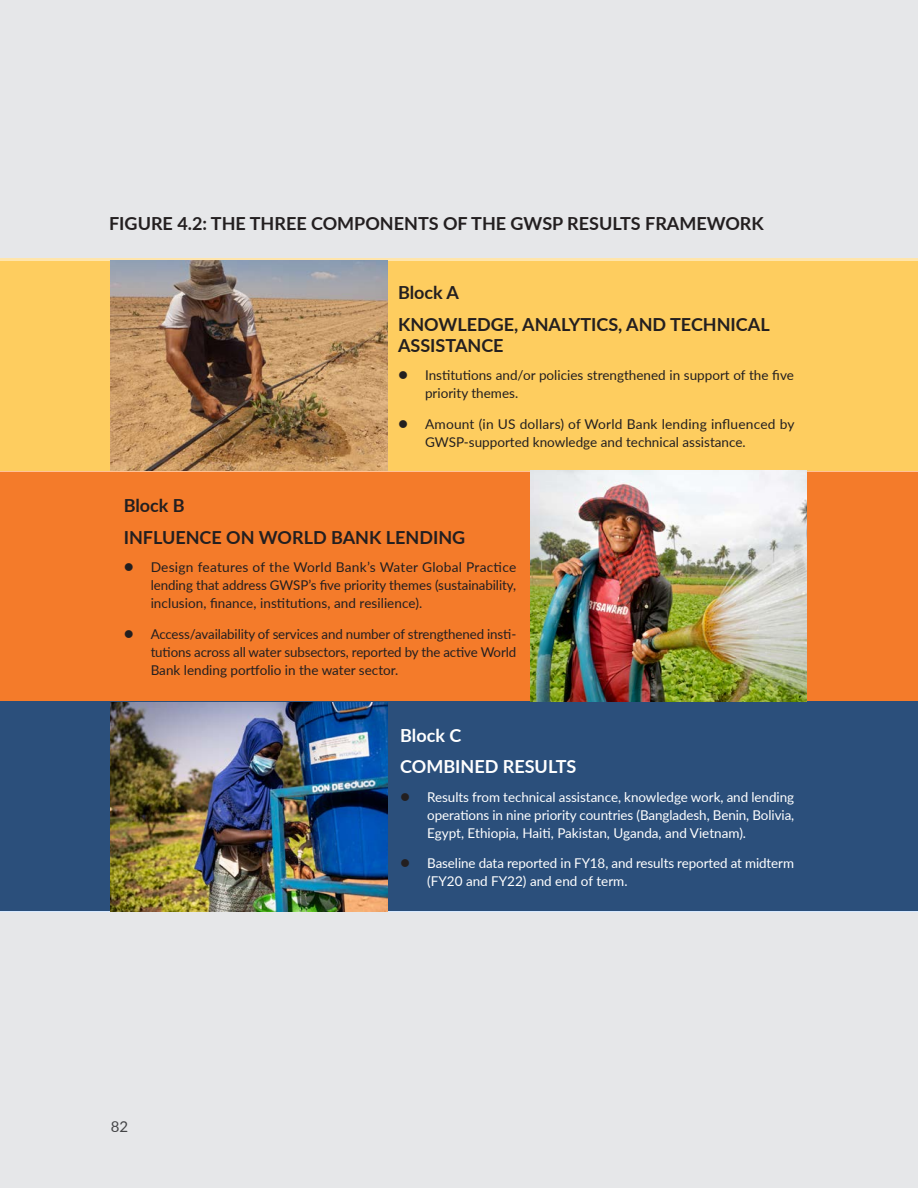
<style>
.page{position:relative;width:918px;height:1188px;background:#fff}
.page>*{position:absolute;margin:0;border:0;box-sizing:border-box;transform-origin:0 0}
.Blocks_Text{font:700 18px/21px "Lato";color:#231f20}
.H4_-_FIGURES{font:700 18px "Lato";color:#231f20}
.Blocks_Text-2{font:700 18px "Lato";color:#fff}
.t1{font:15px "Lato";color:#4b4c4d}
.t2{font:13.5px/18px "Lato";color:#231f20}
.t3{font:13.5px/18px "Lato";letter-spacing:-.005em;color:#fff;text-align:justify}
</style>
<div class="page">
<div style="left:0;top:912px;width:918px;height:276px;background:#e6e7e9"></div>
<div style="left:0;top:0;width:918px;height:261px;background:#e6e7e9"></div>
<div style="left:0;top:258px;width:918px;height:213px;background:#fecd5f"></div>
<div style="left:0;top:471px;width:918px;height:229px;background:#f47b2a"></div>
<div style="left:0;top:702px;width:918px;height:210px;background:#2b4f7b"></div>
<img style="left:111px;top:702px;width:276px;height:210px">
<img style="left:530px;top:471px;width:277px;height:231px">
<img style="left:111px;top:261px;width:276px;height:210px">
<p class="H4_-_FIGURES" style="left:109px;top:211px;width:656px">FIGURE 4.2: THE THREE COMPONENTS OF THE GWSP RESULTS FRAMEWORK</p>
<p class="Blocks_Text" style="left:398px;top:281px;width:63px">Block A</p>
<p class="Blocks_Text" style="left:398px;top:313px;width:373px">KNOWLEDGE, ANALYTICS, AND TECHNICAL<br>ASSISTANCE</p>
<p class="t2" style="left:425px;top:366px;width:370px">Institutions and/or policies strengthened in support of the five priority themes.</p>
<p class="t2" style="left:425px;top:414px;width:371px">Amount (in US dollars) of World Bank lending influenced by<br>GWSP-supported knowledge and technical assistance.</p>
<p class="Blocks_Text" style="left:124px;top:495px;width:63px">Block B</p>
<p class="Blocks_Text" style="left:124px;top:526px;width:343px">INFLUENCE ON WORLD BANK LENDING</p>
<p class="t2" style="left:151px;top:558px;width:367px;text-align:justify">Design features of the World Bank’s Water Global Practice lending that address GWSP’s five priority themes (sustainability, inclusion, finance, institutions, and resilience).</p>
<p class="t2" style="left:151px;top:625px;width:367px;text-align:justify">Access/availability of services and number of strengthened insti&shy;tutions across all water subsectors, reported by the active World Bank lending portfolio in the water sector.</p>
<p class="t1" style="left:111px;top:1116px;width:19px">82</p>
<p class="Blocks_Text-2" style="left:400px;top:722px;width:63px">Block C</p>
<p class="Blocks_Text-2" style="left:400px;top:753px;width:178px">COMBINED RESULTS</p>
<p class="t3" style="left:427px;top:787px;width:369px">Results from technical assistance, knowledge work, and lending operations in nine priority countries (Bangladesh, Benin, Bolivia, Egypt, Ethiopia, Haiti, Pakistan, Uganda, and Vietnam).</p>
<p class="t3" style="left:427px;top:854px;width:368px">Baseline data reported in FY18, and results reported at midterm (FY20 and FY22) and end of term.</p>
</div>
